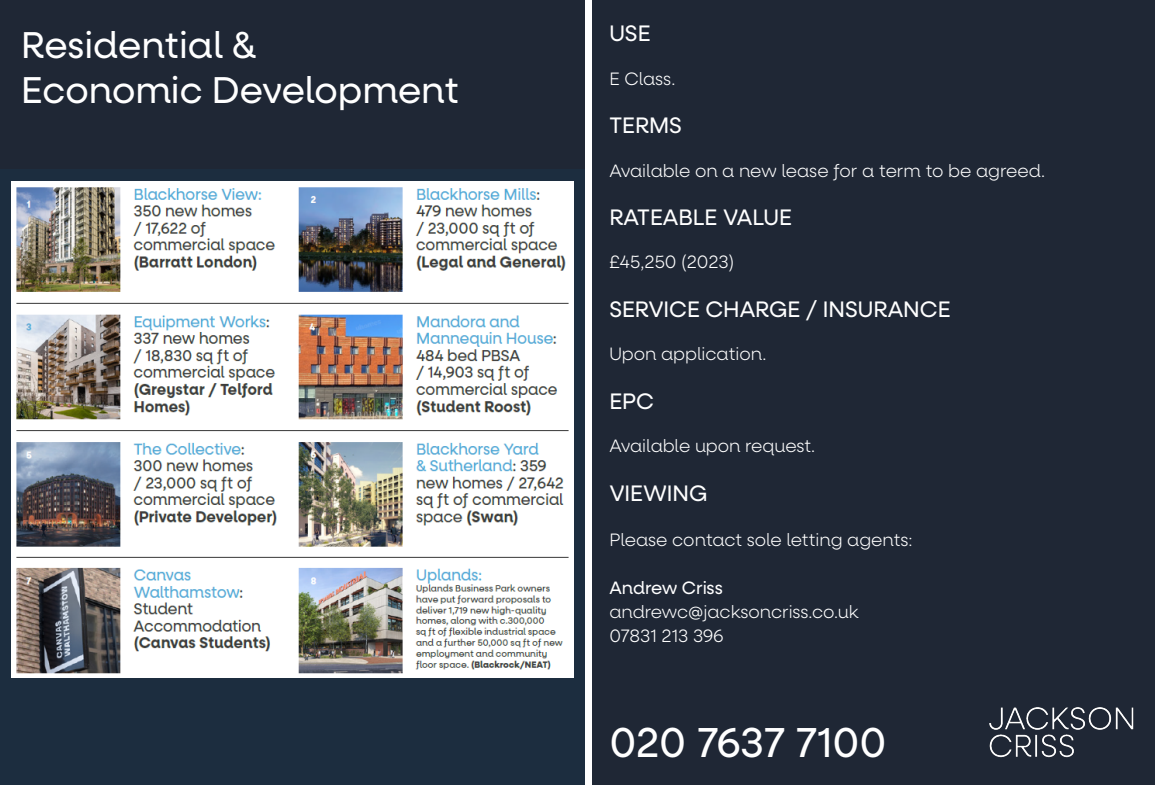
<style>
.page{position:relative;width:1155px;height:785px;background:#fff}
.page>*{position:absolute;margin:0;border:0;box-sizing:border-box;transform-origin:0 0}
.t1{font:42px "Neulis Alt";letter-spacing:-.01em;color:#fff}
.t2{font:37.5px/45px "Neulis Alt";color:#fff}
.t3{font:22.5px "Neulis Alt";color:#fff}
.t4{font:300 18px "Neulis Alt";color:#fff}
.t5{font:18px "Neulis Alt";color:#fff}
</style>
<div class="page">
<div style="left:592px;top:0;width:563px;height:785px;background:#1f2735"></div>
<img style="left:989px;top:707px;width:145px;height:51px">
<div style="left:0;top:169px;width:585px;height:616px;background:#1c2d3f"></div>
<img style="left:12px;top:181px;width:561px;height:496px">
<div style="left:0;top:0;width:585px;height:169px;background:#1f2735"></div>
<p class="t2" style="left:21px;top:23px;width:439px">Residential &amp;<br>Economic Development</p>
<p class="t3" style="left:609px;top:21px;width:43px">USE</p>
<p class="t4" style="left:609px;top:68px;width:67px">E Class.</p>
<p class="t3" style="left:609px;top:113px;width:74px">TERMS</p>
<p class="t4" style="left:609px;top:160px;width:437px">Available on a new lease for a term to be agreed.</p>
<p class="t3" style="left:609px;top:205px;width:184px">RATEABLE VALUE</p>
<p class="t4" style="left:609px;top:252px;width:126px">£45,250 (2023)</p>
<p class="t3" style="left:609px;top:296px;width:343px">SERVICE CHARGE / INSURANCE</p>
<p class="t4" style="left:609px;top:344px;width:159px">Upon application.</p>
<p class="t3" style="left:609px;top:388px;width:46px">EPC</p>
<p class="t4" style="left:609px;top:436px;width:207px">Available upon request.</p>
<p class="t3" style="left:609px;top:480px;width:100px">VIEWING</p>
<p class="t4" style="left:609px;top:530px;width:305px">Please contact sole letting agents:</p>
<p class="t5" style="left:609px;top:578px;width:115px">Andrew Criss</p>
<p class="t4" style="left:609px;top:602px;width:251px">andrewc@jacksoncriss.co.uk</p>
<p class="t4" style="left:609px;top:626px;width:116px">07831 213 396</p>
<p class="t1" style="left:609px;top:719px;width:279px">020 7637 7100</p>
</div>
